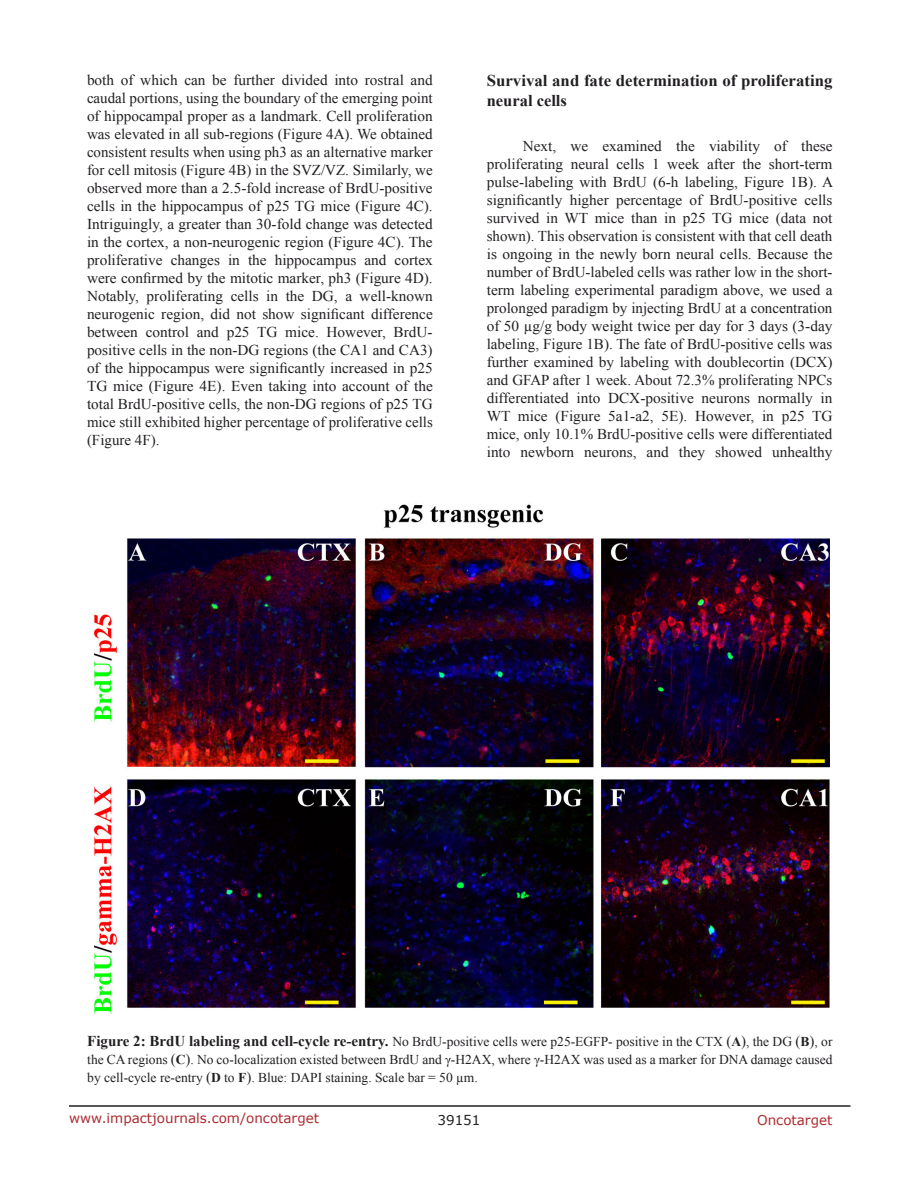
<style>
.page{position:relative;width:918px;height:1188px;background:#fff}
.page>*{position:absolute;margin:0;border:0;box-sizing:border-box;transform-origin:0 0}
.SubHeading{font:700 16.5px/19.8px "Times New Roman";color:#221f22}
.BodyText{font:15px/18px "Times New Roman";color:#221f22;text-align:justify}
.FigureText{font:13.5px/18px "Times New Roman";color:#221f22;text-align:justify}
.t1{font:13.5px "Verdana";color:#ac2b31}
.t2{font:13.5px "Verdana";color:#221f22}
.s1{font-weight:700;font-size:15px}
.s2{font-size:15px}
.s3{font-weight:700}
</style>
<div class="page">
<hr style="left:69px;top:1105px;width:781px;height:2px;background:#231f20">
<img style="left:93px;top:504px;width:736px;height:510px">
<p class="BodyText" style="left:87px;top:71px;width:347px">both of which can be further divided into rostral and caudal portions, using the boundary of the emerging point of hippocampal proper as a landmark. Cell proliferation was elevated in all sub-regions (Figure 4A). We obtained consistent results when using ph3 as an alternative marker for cell mitosis (Figure 4B) in the SVZ/VZ. Similarly, we observed more than a 2.5-fold increase of BrdU-positive cells in the hippocampus of p25 TG mice (Figure 4C).<br>Intriguingly, a greater than 30-fold change was detected in the cortex, a non-neurogenic region (Figure 4C). The proliferative changes in the hippocampus and cortex were confirmed by the mitotic marker, ph3 (Figure 4D).<br>Notably, proliferating cells in the DG, a well-known neurogenic region, did not show significant difference between control and p25 TG mice. However, BrdU&shy;positive cells in the non-DG regions (the CA1 and CA3) of the hippocampus were significantly increased in p25<br>TG mice (Figure 4E). Even taking into account of the total BrdU-positive cells, the non-DG regions of p25 TG mice still exhibited higher percentage of proliferative cells (Figure 4F).</p>
<p class="SubHeading" style="left:487px;top:70px;width:347px">Survival and fate determination of proliferating neural cells</p>
<p class="BodyText" style="left:487px;top:137px;width:348px;text-indent:36px">Next, we examined the viability of these proliferating neural cells 1 week after the short-term pulse-labeling with BrdU (6-h labeling, Figure 1B). A significantly higher percentage of BrdU-positive cells survived in WT mice than in p25 TG mice (data not shown). This observation is consistent with that cell death is ongoing in the newly born neural cells. Because the number of BrdU-labeled cells was rather low in the short&shy;term labeling experimental paradigm above, we used a prolonged paradigm by injecting BrdU at a concentration of 50 µg/g body weight twice per day for 3 days (3-day labeling, Figure 1B). The fate of BrdU-positive cells was further examined by labeling with doublecortin (DCX) and GFAP after 1 week. About 72.3% proliferating NPCs differentiated into DCX-positive neurons normally in WT mice (Figure 5a1-a2, 5E). However, in p25 TG mice, only 10.1% BrdU-positive cells were differentiated into newborn neurons, and they showed unhealthy</p>
<p class="FigureText" style="left:87px;top:1032px;width:747px"><span class="s1">Figure 2: BrdU labeling and cell-cycle re-entry.</span> No BrdU-positive cells were p25-EGFP- positive in the CTX <span class="s2">(</span><span class="s3">A</span><span class="s2">)</span>, the DG <span class="s2">(</span><span class="s3">B</span><span class="s2">)</span>, or the CA regions <span class="s2">(</span><span class="s3">C</span><span class="s2">)</span>. No co-localization existed between BrdU and γ-H2AX, where γ-H2AX was used as a marker for DNA damage caused by cell-cycle re-entry <span class="s2">(</span><span class="s3">D</span> to <span class="s3">F</span><span class="s2">)</span>. Blue: DAPI staining. Scale bar = 50 µm.</p>
<p class="t1" style="left:69px;top:1109px;width:252px">www.impactjournals.com/oncotarget</p>
<p class="t2" style="left:438px;top:1111px;width:44px">39151</p>
<p class="t1" style="left:757px;top:1111px;width:77px">Oncotarget</p>
</div>
